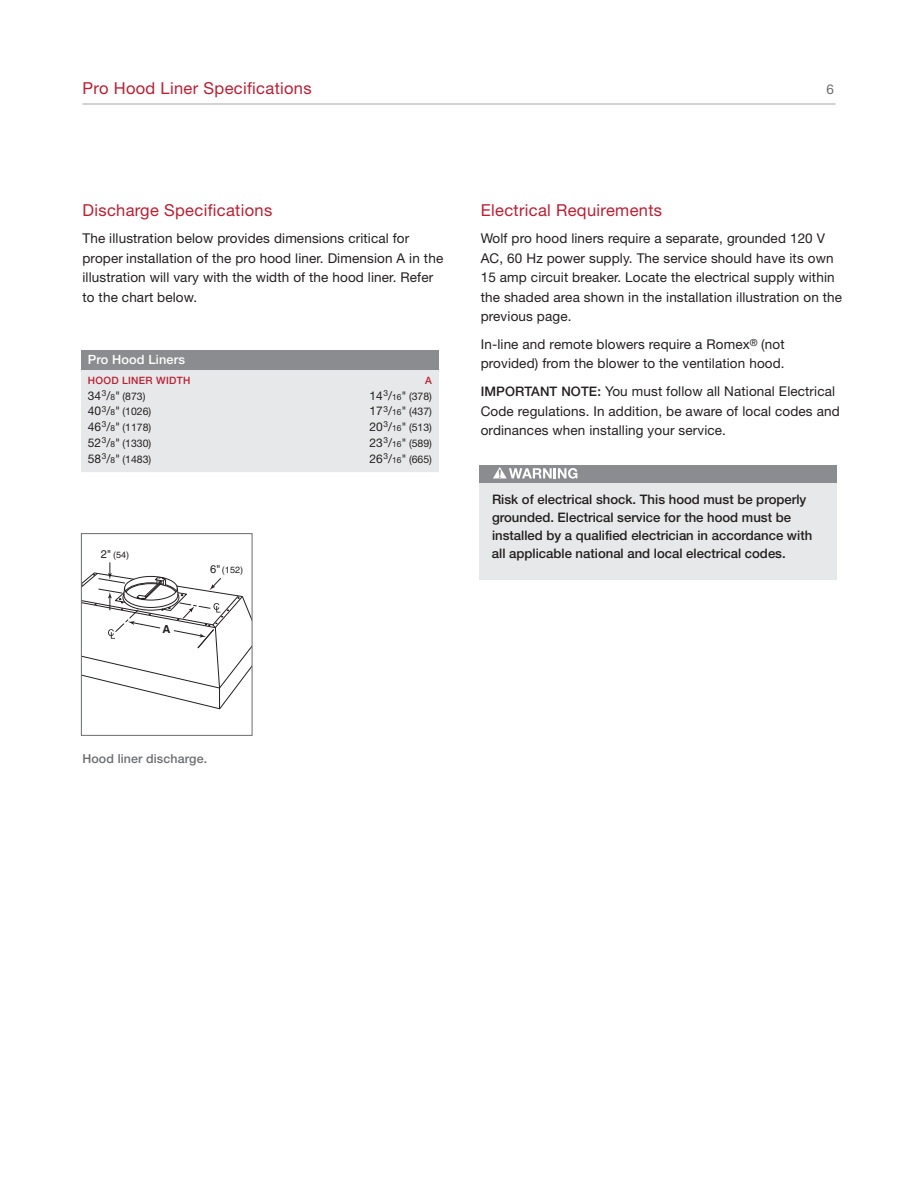
<style>
.page{position:relative;width:918px;height:1188px;background:#fff}
.page>*{position:absolute;margin:0;border:0;box-sizing:border-box;transform-origin:0 0}
.t1{font:16.5px "Helvetica Neue LT Std";letter-spacing:.02em;color:#ba1f33}
.t2{font:13.5px/19.5px "Helvetica Neue LT Std";letter-spacing:.01em;color:#231f20}
.t3{font:13.5px "Helvetica Neue LT Std";color:#6c6d70}
.t4{font:500 13.2px/18px "Helvetica Neue LT Std";color:#231f20}
.t5{font:500 12.75px "Helvetica Neue LT Std";letter-spacing:.01em;color:#fff}
.t6{font:500 12.3px "Helvetica Neue LT Std";letter-spacing:.01em;color:#6c6d70}
.t7{font:700 11.1px "Helvetica";color:#231f20}
.t8{font:10.5px "Helvetica Neue LT Std";color:#231f20}
.t9{font:500 10.2px "Helvetica Neue LT Std";letter-spacing:.03em;color:#ba1f33}
.t10{font:9px "Helvetica";color:#231f20}
.s1{font-size:12px}
.s2{font-size:8.4px}
.s3{font-size:11.1px}
.s4{font-weight:500;font-size:13.2px}
</style>
<div class="page">
<div style="left:81px;top:370px;width:358px;height:103px;background:#e7e8e9"></div>
<div style="left:81px;top:351px;width:358px;height:19px;background:#8a8c8f"></div>
<hr style="left:81px;top:472px;width:358px;height:2px;background:#fff">
<div style="left:479px;top:466px;width:358px;height:114px;background:#e7e8e9"></div>
<div style="left:479px;top:466px;width:358px;height:17px;background:#8a8c8f"></div>
<svg style="left:493px;top:467px;width:84px;height:12px"></svg>
<svg style="left:83px;top:563px;width:167px;height:146px"></svg>
<div style="left:81px;top:533px;width:171px;height:203px;border:1px solid #6c6d70"></div>
<hr style="left:82px;top:104px;width:754px;height:1px;background:#a8a9ad">
<p class="t1" style="left:82px;top:83px;width:231px">Pro Hood Liner Specifications</p>
<p class="t3" style="left:826px;top:85px;width:9px">6</p>
<p class="t1" style="left:82px;top:204px;width:191px">Discharge Specifications</p>
<p class="t2" style="left:82px;top:230px;width:362px">The illustration below provides dimensions critical for proper installation of the pro hood liner. Dimension A in the illustration will vary with the width of the hood liner. Refer to the chart below.</p>
<p class="t5" style="left:88px;top:355px;width:99px">Pro Hood Liners</p>
<p class="t9" style="left:88px;top:377px;width:104px">HOOD LINER WIDTH</p>
<p class="t9" style="left:425px;top:377px;width:8px">A</p>
<p class="t8" style="left:88px;top:392px;width:59px"><span class="s1">34</span><sup>3</sup><span class="s1">/</span><span class="s2">8</span><span class="s1">"</span> (873)</p>
<p class="t8" style="left:370px;top:392px;width:64px"><span class="s1">14</span><sup>3</sup><span class="s1">/</span><span class="s2">16</span><span class="s1">"</span> (378)</p>
<p class="t8" style="left:88px;top:408px;width:65px"><span class="s1">40</span><sup>3</sup><span class="s1">/</span><span class="s2">8</span><span class="s1">"</span> (1026)</p>
<p class="t8" style="left:370px;top:408px;width:64px"><span class="s1">17</span><sup>3</sup><span class="s1">/</span><span class="s2">16</span><span class="s1">"</span> (437)</p>
<p class="t8" style="left:88px;top:424px;width:65px"><span class="s1">46</span><sup>3</sup><span class="s1">/</span><span class="s2">8</span><span class="s1">"</span> (1178)</p>
<p class="t8" style="left:370px;top:424px;width:64px"><span class="s1">20</span><sup>3</sup><span class="s1">/</span><span class="s2">16</span><span class="s1">"</span> (513)</p>
<p class="t8" style="left:88px;top:439px;width:65px"><span class="s1">52</span><sup>3</sup><span class="s1">/</span><span class="s2">8</span><span class="s1">"</span> (1330)</p>
<p class="t8" style="left:370px;top:439px;width:64px"><span class="s1">23</span><sup>3</sup><span class="s1">/</span><span class="s2">16</span><span class="s1">"</span> (589)</p>
<p class="t8" style="left:88px;top:455px;width:65px"><span class="s1">58</span><sup>3</sup><span class="s1">/</span><span class="s2">8</span><span class="s1">"</span> (1483)</p>
<p class="t8" style="left:370px;top:455px;width:64px"><span class="s1">26</span><sup>3</sup><span class="s1">/</span><span class="s2">16</span><span class="s1">"</span> (665)</p>
<p class="t10" style="left:101px;top:552px;width:30px"><span class="s3">2"</span> (54)</p>
<p class="t7" style="left:162px;top:625px;width:10px">A</p>
<p class="t10" style="left:210px;top:567px;width:34px"><span class="s3">6"</span> (152)</p>
<p class="t1" style="left:481px;top:204px;width:183px">Electrical Requirements</p>
<p class="t2" style="left:481px;top:230px;width:363px">Wolf pro hood liners require a separate, grounded 120 V AC, 60 Hz power supply. The service should have its own 15 amp circuit breaker. Locate the electrical supply within the shaded area shown in the installation illustration on the previous page.</p>
<p class="t2" style="left:481px;top:336px;width:305px">In-line and remote blowers require a Romex<sup>®</sup> (not provided) from the blower to the ventilation hood.</p>
<p class="t2" style="left:481px;top:383px;width:360px"><span class="s4">IMPORTANT NOTE:</span> You must follow all National Electrical<br>Code regulations. In addition, be aware of local codes and ordinances when installing your service.</p>
<p class="t4" style="left:492px;top:491px;width:322px">Risk of electrical shock. This hood must be properly grounded. Electrical service for the hood must be installed by a qualified electrician in accordance with all applicable national and local electrical codes.</p>
<p class="t6" style="left:82px;top:754px;width:126px">Hood liner discharge.</p>
</div>
